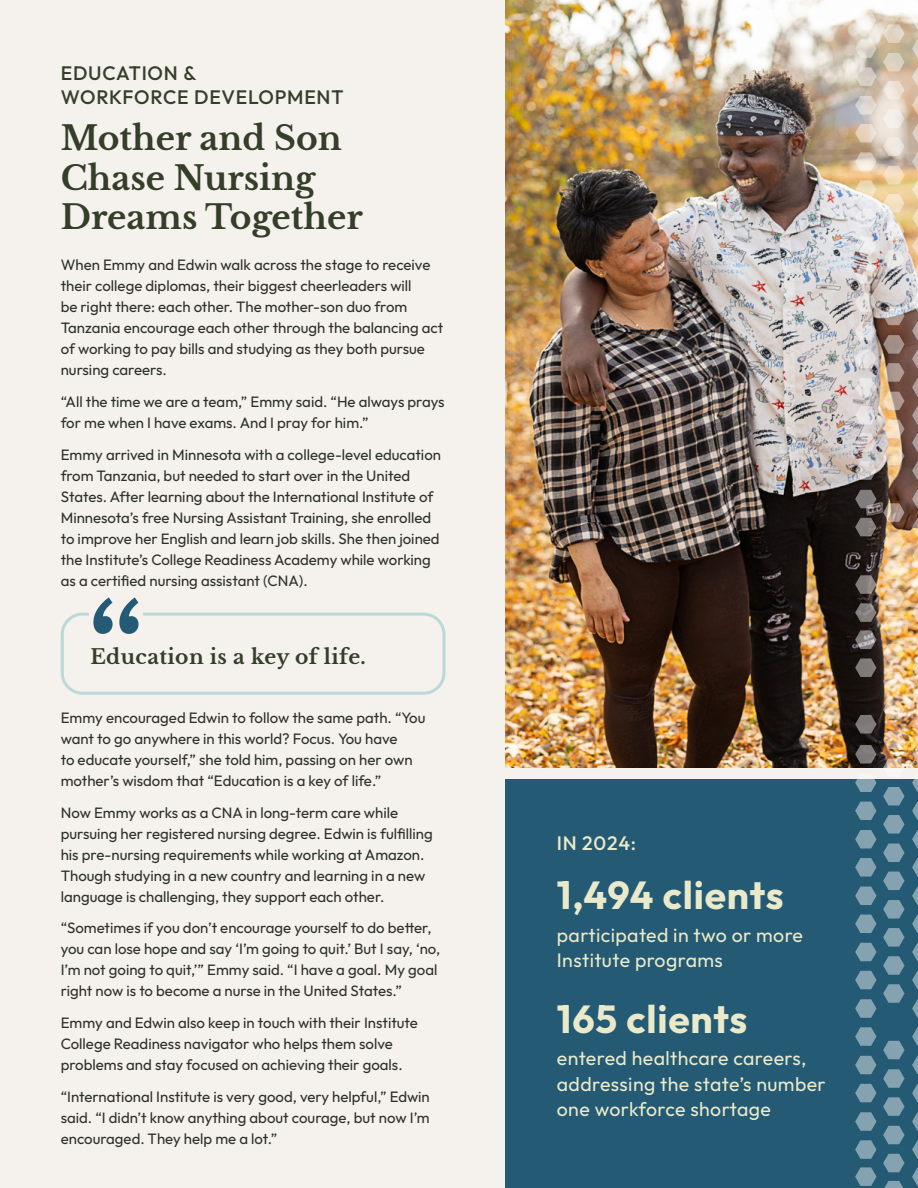
<style>
.page{position:relative;width:918px;height:1188px;background:#f5f1ed}
.page>*{position:absolute;margin:0;border:0;box-sizing:border-box;transform-origin:0 0}
.t1{font:700 39px "Outfit";letter-spacing:.02em;color:#eaeacb}
.t2{font:700 33px/39.6px "Libre Baskerville";color:#343e28}
.t3{font:700 20.25px "Libre Baskerville";letter-spacing:.02em;color:#343e28}
.t4{font:19.5px/25.5px "Outfit";letter-spacing:.02em;color:#eaeacb}
.t5{font:500 19.5px/23.4px "Outfit";letter-spacing:.04em;color:#343e28}
.t6{font:500 19.5px "Outfit";letter-spacing:.04em;color:#eaeacb}
.t7{font:15px/21px "Outfit";color:#2d312a}
</style>
<div class="page">
<div style="left:505px;top:780px;width:413px;height:408px;background:#245a73"></div>
<img style="left:505px;top:0;width:413px;height:767px">
<div style="left:61px;top:613px;width:385px;height:82px;border:3px solid #bbd9d7;border-radius:20px"></div>
<div style="left:89px;top:605px;width:53px;height:16px;background:#f5f1ed"></div>
<svg style="left:93px;top:597px;width:46px;height:37px"></svg>
<svg style="left:883px;top:730px;width:22px;height:19px"></svg>
<svg style="left:855px;top:745px;width:22px;height:19px"></svg>
<svg style="left:883px;top:759px;width:22px;height:9px"></svg>
<svg style="left:855px;top:779px;width:22px;height:13px"></svg>
<svg style="left:883px;top:787px;width:22px;height:19px"></svg>
<svg style="left:855px;top:802px;width:22px;height:18px"></svg>
<svg style="left:883px;top:815px;width:22px;height:19px"></svg>
<svg style="left:912px;top:717px;width:6px;height:19px"></svg>
<svg style="left:912px;top:745px;width:6px;height:19px"></svg>
<svg style="left:912px;top:779px;width:6px;height:13px"></svg>
<svg style="left:912px;top:802px;width:6px;height:18px"></svg>
<svg style="left:855px;top:830px;width:22px;height:19px"></svg>
<svg style="left:883px;top:844px;width:22px;height:18px"></svg>
<svg style="left:855px;top:858px;width:22px;height:19px"></svg>
<svg style="left:883px;top:872px;width:22px;height:18px"></svg>
<svg style="left:855px;top:887px;width:22px;height:18px"></svg>
<svg style="left:883px;top:900px;width:22px;height:19px"></svg>
<svg style="left:855px;top:915px;width:22px;height:18px"></svg>
<svg style="left:883px;top:928px;width:22px;height:19px"></svg>
<svg style="left:912px;top:830px;width:6px;height:19px"></svg>
<svg style="left:912px;top:858px;width:6px;height:19px"></svg>
<svg style="left:912px;top:887px;width:6px;height:18px"></svg>
<svg style="left:912px;top:915px;width:6px;height:18px"></svg>
<svg style="left:855px;top:943px;width:22px;height:18px"></svg>
<svg style="left:883px;top:956px;width:22px;height:19px"></svg>
<svg style="left:855px;top:971px;width:22px;height:18px"></svg>
<svg style="left:883px;top:984px;width:22px;height:19px"></svg>
<svg style="left:855px;top:999px;width:22px;height:19px"></svg>
<svg style="left:855px;top:1027px;width:22px;height:19px"></svg>
<svg style="left:883px;top:1041px;width:22px;height:18px"></svg>
<svg style="left:912px;top:943px;width:6px;height:18px"></svg>
<svg style="left:912px;top:971px;width:6px;height:18px"></svg>
<svg style="left:912px;top:999px;width:6px;height:19px"></svg>
<svg style="left:912px;top:1027px;width:6px;height:19px"></svg>
<svg style="left:855px;top:1056px;width:22px;height:18px"></svg>
<svg style="left:883px;top:1069px;width:22px;height:19px"></svg>
<svg style="left:855px;top:1084px;width:22px;height:18px"></svg>
<svg style="left:883px;top:1097px;width:22px;height:19px"></svg>
<svg style="left:855px;top:1112px;width:22px;height:19px"></svg>
<svg style="left:883px;top:1126px;width:22px;height:18px"></svg>
<svg style="left:855px;top:1140px;width:22px;height:19px"></svg>
<svg style="left:883px;top:1154px;width:22px;height:18px"></svg>
<svg style="left:912px;top:1056px;width:6px;height:18px"></svg>
<svg style="left:912px;top:1084px;width:6px;height:18px"></svg>
<svg style="left:912px;top:1112px;width:6px;height:19px"></svg>
<svg style="left:912px;top:1140px;width:6px;height:19px"></svg>
<svg style="left:855px;top:1167px;width:22px;height:19px"></svg>
<svg style="left:884px;top:1181px;width:19px;height:7px"></svg>
<svg style="left:912px;top:1167px;width:6px;height:19px"></svg>
<svg style="left:855px;top:0;width:22px;height:1px"></svg>
<svg style="left:883px;top:0;width:22px;height:15px"></svg>
<svg style="left:855px;top:11px;width:22px;height:18px"></svg>
<svg style="left:883px;top:24px;width:22px;height:19px"></svg>
<svg style="left:855px;top:39px;width:22px;height:19px"></svg>
<svg style="left:883px;top:53px;width:22px;height:18px"></svg>
<svg style="left:855px;top:67px;width:22px;height:19px"></svg>
<svg style="left:883px;top:81px;width:22px;height:18px"></svg>
<svg style="left:912px;top:11px;width:6px;height:18px"></svg>
<svg style="left:912px;top:39px;width:6px;height:19px"></svg>
<svg style="left:912px;top:67px;width:6px;height:19px"></svg>
<svg style="left:855px;top:96px;width:22px;height:18px"></svg>
<svg style="left:883px;top:109px;width:22px;height:19px"></svg>
<svg style="left:855px;top:124px;width:22px;height:18px"></svg>
<svg style="left:883px;top:137px;width:22px;height:19px"></svg>
<svg style="left:855px;top:152px;width:22px;height:19px"></svg>
<svg style="left:883px;top:166px;width:22px;height:18px"></svg>
<svg style="left:855px;top:180px;width:22px;height:19px"></svg>
<svg style="left:883px;top:194px;width:22px;height:18px"></svg>
<svg style="left:912px;top:96px;width:6px;height:18px"></svg>
<svg style="left:912px;top:124px;width:6px;height:18px"></svg>
<svg style="left:912px;top:152px;width:6px;height:19px"></svg>
<svg style="left:912px;top:180px;width:6px;height:19px"></svg>
<svg style="left:855px;top:209px;width:22px;height:18px"></svg>
<svg style="left:883px;top:222px;width:22px;height:19px"></svg>
<svg style="left:855px;top:237px;width:22px;height:18px"></svg>
<svg style="left:883px;top:250px;width:22px;height:19px"></svg>
<svg style="left:855px;top:265px;width:22px;height:19px"></svg>
<svg style="left:855px;top:293px;width:22px;height:19px"></svg>
<svg style="left:883px;top:307px;width:22px;height:18px"></svg>
<svg style="left:912px;top:209px;width:6px;height:18px"></svg>
<svg style="left:912px;top:237px;width:6px;height:18px"></svg>
<svg style="left:912px;top:265px;width:6px;height:19px"></svg>
<svg style="left:912px;top:293px;width:6px;height:19px"></svg>
<svg style="left:855px;top:322px;width:22px;height:18px"></svg>
<svg style="left:883px;top:335px;width:22px;height:19px"></svg>
<svg style="left:855px;top:350px;width:22px;height:18px"></svg>
<svg style="left:883px;top:363px;width:22px;height:19px"></svg>
<svg style="left:855px;top:378px;width:22px;height:19px"></svg>
<svg style="left:883px;top:392px;width:22px;height:18px"></svg>
<svg style="left:855px;top:406px;width:22px;height:19px"></svg>
<svg style="left:883px;top:420px;width:22px;height:18px"></svg>
<svg style="left:912px;top:322px;width:6px;height:18px"></svg>
<svg style="left:912px;top:350px;width:6px;height:18px"></svg>
<svg style="left:912px;top:378px;width:6px;height:19px"></svg>
<svg style="left:912px;top:406px;width:6px;height:19px"></svg>
<svg style="left:855px;top:433px;width:22px;height:19px"></svg>
<svg style="left:883px;top:447px;width:22px;height:18px"></svg>
<svg style="left:855px;top:461px;width:22px;height:19px"></svg>
<svg style="left:855px;top:490px;width:22px;height:18px"></svg>
<svg style="left:883px;top:503px;width:22px;height:19px"></svg>
<svg style="left:855px;top:518px;width:22px;height:18px"></svg>
<svg style="left:912px;top:433px;width:6px;height:19px"></svg>
<svg style="left:912px;top:461px;width:6px;height:19px"></svg>
<svg style="left:912px;top:490px;width:6px;height:18px"></svg>
<svg style="left:912px;top:518px;width:6px;height:18px"></svg>
<svg style="left:883px;top:532px;width:22px;height:19px"></svg>
<svg style="left:883px;top:560px;width:22px;height:19px"></svg>
<svg style="left:855px;top:575px;width:22px;height:19px"></svg>
<svg style="left:883px;top:589px;width:22px;height:18px"></svg>
<svg style="left:855px;top:603px;width:22px;height:19px"></svg>
<svg style="left:883px;top:617px;width:22px;height:18px"></svg>
<svg style="left:912px;top:547px;width:6px;height:18px"></svg>
<svg style="left:912px;top:575px;width:6px;height:19px"></svg>
<svg style="left:912px;top:603px;width:6px;height:19px"></svg>
<svg style="left:855px;top:630px;width:22px;height:19px"></svg>
<svg style="left:883px;top:644px;width:22px;height:18px"></svg>
<svg style="left:855px;top:658px;width:22px;height:19px"></svg>
<svg style="left:883px;top:672px;width:22px;height:18px"></svg>
<svg style="left:883px;top:700px;width:22px;height:19px"></svg>
<svg style="left:855px;top:715px;width:22px;height:19px"></svg>
<svg style="left:912px;top:658px;width:6px;height:19px"></svg>
<svg style="left:912px;top:687px;width:6px;height:18px"></svg>
<h3 class="t5" style="left:61px;top:62px;width:284px">EDUCATION &amp;<br>WORKFORCE DEVELOPMENT</h3>
<h2 class="t2" style="left:61px;top:118px;width:304px">Mother and Son<br>Chase Nursing<br>Dreams Together</h2>
<p class="t7" style="left:61px;top:255px;width:384px">When Emmy and Edwin walk across the stage to receive their college diplomas, their biggest cheerleaders will<br>be right there: each other. The mother-son duo from Tanzania encourage each other through the balancing act of working to pay bills and studying as they both pursue nursing careers.</p>
<p class="t7" style="left:61px;top:392px;width:385px">“All the time we are a team,” Emmy said. “He always prays for me when I have exams. And I pray for him.”</p>
<p class="t7" style="left:61px;top:445px;width:382px">Emmy arrived in Minnesota with a college-level education from Tanzania, but needed to start over in the United States. After learning about the International Institute of Minnesota’s free Nursing Assistant Training, she enrolled to improve her English and learn job skills. She then joined the Institute’s College Readiness Academy while working as a certified nursing assistant (CNA).</p>
<h3 class="t3" style="left:90px;top:645px;width:277px">Education is a key of life.</h3>
<p class="t7" style="left:61px;top:707px;width:366px">Emmy encouraged Edwin to follow the same path. “You want to go anywhere in this world? Focus. You have<br>to educate yourself,” she told him, passing on her own mother’s wisdom that “Education is a key of life.”</p>
<p class="t7" style="left:61px;top:802px;width:373px">Now Emmy works as a CNA in long-term care while pursuing her registered nursing degree. Edwin is fulfilling his pre-nursing requirements while working at Amazon.<br>Though studying in a new country and learning in a new language is challenging, they support each other.</p>
<p class="t7" style="left:61px;top:918px;width:381px">“Sometimes if you don’t encourage yourself to do better, you can lose hope and say ‘I’m going to quit.’ But I say, ‘no, I’m not going to quit,’” Emmy said. “I have a goal. My goal right now is to become a nurse in the United States.”</p>
<p class="t7" style="left:61px;top:1013px;width:359px">Emmy and Edwin also keep in touch with their Institute<br>College Readiness navigator who helps them solve problems and stay focused on achieving their goals.</p>
<p class="t7" style="left:61px;top:1087px;width:371px;text-align:justify">“International Institute is very good, very helpful,” Edwin said. “I didn’t know anything about courage, but now I’m encouraged. They help me a lot.”</p>
<h3 class="t6" style="left:557px;top:830px;width:81px">IN 2024:</h3>
<h1 class="t1" style="left:557px;top:870px;width:228px">1,494 clients</h1>
<h3 class="t4" style="left:557px;top:922px;width:248px">participated in two or more<br>Institute programs</h3>
<h1 class="t1" style="left:557px;top:993px;width:192px">165 clients</h1>
<h3 class="t4" style="left:557px;top:1046px;width:270px">entered healthcare careers, addressing the state’s number one workforce shortage</h3>
</div>
